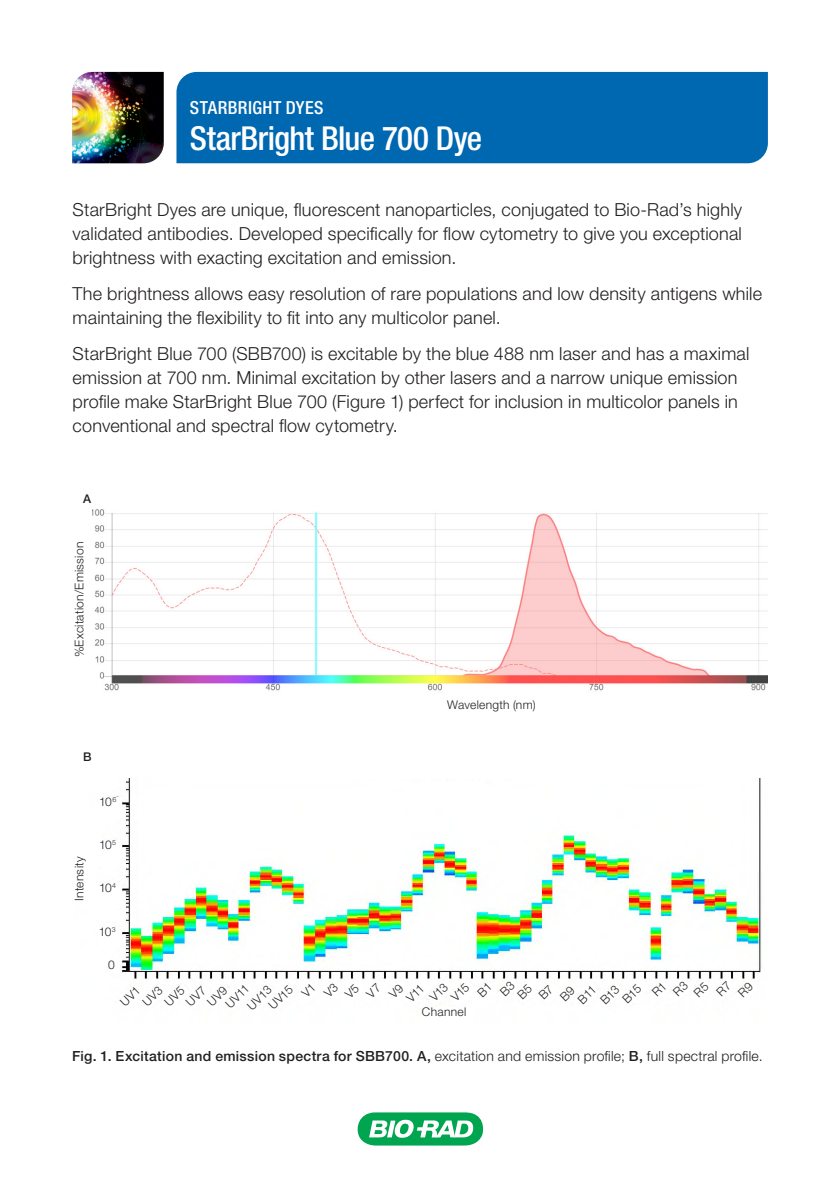
<style>
.page{position:relative;width:840px;height:1191px;background:#fff}
.page>*{position:absolute;margin:0;border:0;box-sizing:border-box;transform-origin:0 0}
.pis_headline_1{font:500 condensed 33px "Helvetica Neue LT Std";letter-spacing:-.015em;color:#fff}
.body{font:300 18px/24px "Helvetica Neue LT Std";letter-spacing:.01em;color:#231f20}
.pis_product_group_na{font:500 condensed 18px "Helvetica Neue LT Std";letter-spacing:.025em;color:#fff}
._21_footnotes{font:300 14px "Helvetica Neue LT Std";letter-spacing:.02em;color:#231f20}
.figure_labels{font:300 12px "Helvetica Neue LT Std";letter-spacing:.025em;color:#231f20}
.t1{font:500 12px "Helvetica Neue LT Std";color:#231f20}
.figure_labels-2{font:300 8px "Helvetica Neue LT Std";letter-spacing:.02em;color:#231f20}
.s1{font-weight:500}
</style>
<div class="page">
<img style="left:92px;top:509px;width:675px;height:182px">
<img style="left:106px;top:778px;width:656px;height:237px">
<div style="left:422px;top:1007px;width:50px;height:17px;background:#fff"></div>
<img style="left:72px;top:72px;width:92px;height:91px">
<div style="left:176px;top:72px;width:591px;height:91px;background:#0067b1"></div>
<div style="left:99px;top:883px;width:23px;height:20px;background:#fff"></div>
<div style="left:99px;top:840px;width:23px;height:20px;background:#fff"></div>
<div style="left:99px;top:797px;width:23px;height:20px;background:#fff"></div>
<div style="left:99px;top:927px;width:23px;height:20px;background:#fff"></div>
<div style="left:108px;top:960px;width:11px;height:13px;background:#fff"></div>
<svg style="left:357px;top:1112px;width:126px;height:33px"></svg>
<svg style="left:119px;top:976px;width:640px;height:38px"></svg>
<p class="pis_product_group_na" style="left:190px;top:97px;width:135px">STARBRIGHT DYES</p>
<p class="pis_headline_1" style="left:190px;top:118px;width:293px">StarBright Blue 700 Dye</p>
<p class="body" style="left:73px;top:197px;width:670px;text-align:justify">StarBright Dyes are unique, fluorescent nanoparticles, conjugated to Bio-Rad’s highly validated antibodies. Developed specifically for flow cytometry to give you exceptional brightness with exacting excitation and emission.</p>
<p class="body" style="left:73px;top:281px;width:690px">The brightness allows easy resolution of rare populations and low density antigens while maintaining the flexibility to fit into any multicolor panel.</p>
<p class="body" style="left:73px;top:341px;width:678px">StarBright Blue 700 (SBB700) is excitable by the blue 488 nm laser and has a maximal emission at 700 nm. Minimal excitation by other lasers and a narrow unique emission profile make StarBright Blue 700 (Figure 1) perfect for inclusion in multicolor panels in conventional and spectral flow cytometry.</p>
<p class="t1" style="left:83px;top:492px;width:10px">A</p>
<p class="figure_labels" style="left:72px;top:657px;width:117px;rotate:-90deg">%Excitation/Emission</p>
<p class="t1" style="left:83px;top:750px;width:10px">B</p>
<p class="figure_labels-2" style="left:75px;top:898px;width:31px;rotate:-90deg">Intensity</p>
<p class="figure_labels" style="left:99px;top:794px;width:19px">10<sup>6</sup></p>
<p class="figure_labels" style="left:99px;top:837px;width:19px">10<sup>5</sup></p>
<p class="figure_labels" style="left:99px;top:880px;width:19px">10<sup>4</sup></p>
<p class="figure_labels" style="left:99px;top:924px;width:19px">10<sup>3</sup></p>
<p class="figure_labels" style="left:108px;top:957px;width:8px">0</p>
<p class="figure_labels" style="left:222px;top:1000px;width:29px;rotate:-44deg">UV11</p>
<p class="figure_labels" style="left:244px;top:1002px;width:30px;rotate:-44deg">UV13</p>
<p class="figure_labels" style="left:265px;top:1002px;width:30px;rotate:-44deg">UV15</p>
<p class="figure_labels" style="left:447px;top:697px;width:90px">Wavelength (nm)</p>
<p class="figure_labels" style="left:422px;top:1004px;width:46px">Channel</p>
<p class="_21_footnotes" style="left:72px;top:1047px;width:691px"><span class="s1">Fig. 1. Excitation and emission spectra for SBB700. A,</span> excitation and emission profile; <span class="s1">B,</span> full spectral profile.</p>
</div>
